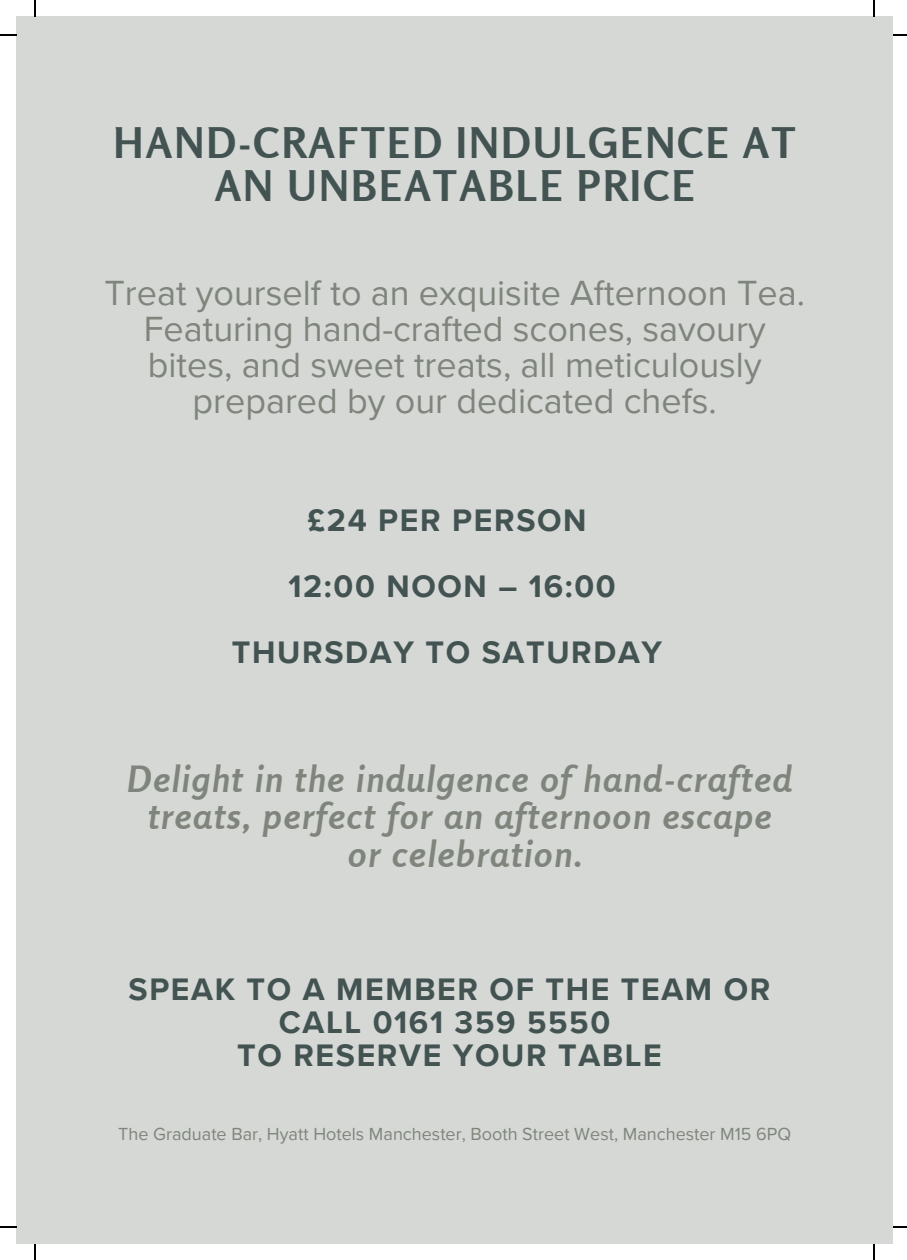
<style>
.page{position:relative;width:907px;height:1260px;background:#fff}
.page>*{position:absolute;margin:0;border:0;box-sizing:border-box;transform-origin:0 0}
.t1{font:700 42px/43.6px "Rosario";letter-spacing:.05em;color:#435352;text-align:center}
.t2{font:36px/36px "Proxima Nova";color:#7f857c;text-align:center}
.t3{font:italic 700 36px/37.6px "Rosario";letter-spacing:.05em;color:#7f857c;text-align:center}
.t4{font:700 32px/33px "Proxima Nova";letter-spacing:.05em;color:#435352;text-align:center}
.t5{font:18px "Proxima Nova";color:#7f857c}
</style>
<div class="page">
<div style="left:17px;top:16px;width:876px;height:1228px;background:#d5d8d5"></div>
<svg style="left:34px;top:0;width:2px;height:16px"></svg>
<svg style="left:0;top:34px;width:16px;height:2px"></svg>
<svg style="left:873px;top:0;width:1px;height:16px"></svg>
<svg style="left:893px;top:34px;width:14px;height:2px"></svg>
<svg style="left:34px;top:1244px;width:2px;height:15px"></svg>
<svg style="left:0;top:1226px;width:16px;height:1px"></svg>
<svg style="left:873px;top:1244px;width:1px;height:15px"></svg>
<svg style="left:893px;top:1226px;width:14px;height:1px"></svg>
<h3 class="t1" style="left:114px;top:120px;width:683px">HAND-CRAFTED INDULGENCE AT<br>AN UNBEATABLE PRICE</h3>
<h4 class="t2" style="left:104px;top:276px;width:702px">Treat yourself to an exquisite Afternoon Tea.<br>Featuring hand-crafted scones, savoury bites, and sweet treats, all meticulously prepared by our dedicated chefs.</h4>
<h2 class="t4" style="left:307px;top:504px;width:280px">£24 PER PERSON</h2>
<h4 class="t4" style="left:288px;top:570px;width:329px">12:00 NOON – 16:00</h4>
<p class="t4" style="left:232px;top:636px;width:432px">THURSDAY TO SATURDAY</p>
<h4 class="t3" style="left:128px;top:759px;width:665px">Delight in the indulgence of hand-crafted treats, perfect for an afternoon escape or celebration.</h4>
<h4 class="t4" style="left:128px;top:973px;width:643px">SPEAK TO A MEMBER OF THE TEAM OR<br>CALL 0161 359 5550<br>TO RESERVE YOUR TABLE</h4>
<h1 class="t5" style="left:118px;top:1123px;width:674px">The Graduate Bar, Hyatt Hotels Manchester, Booth Street West, Manchester M15 6PQ</h1>
</div>
